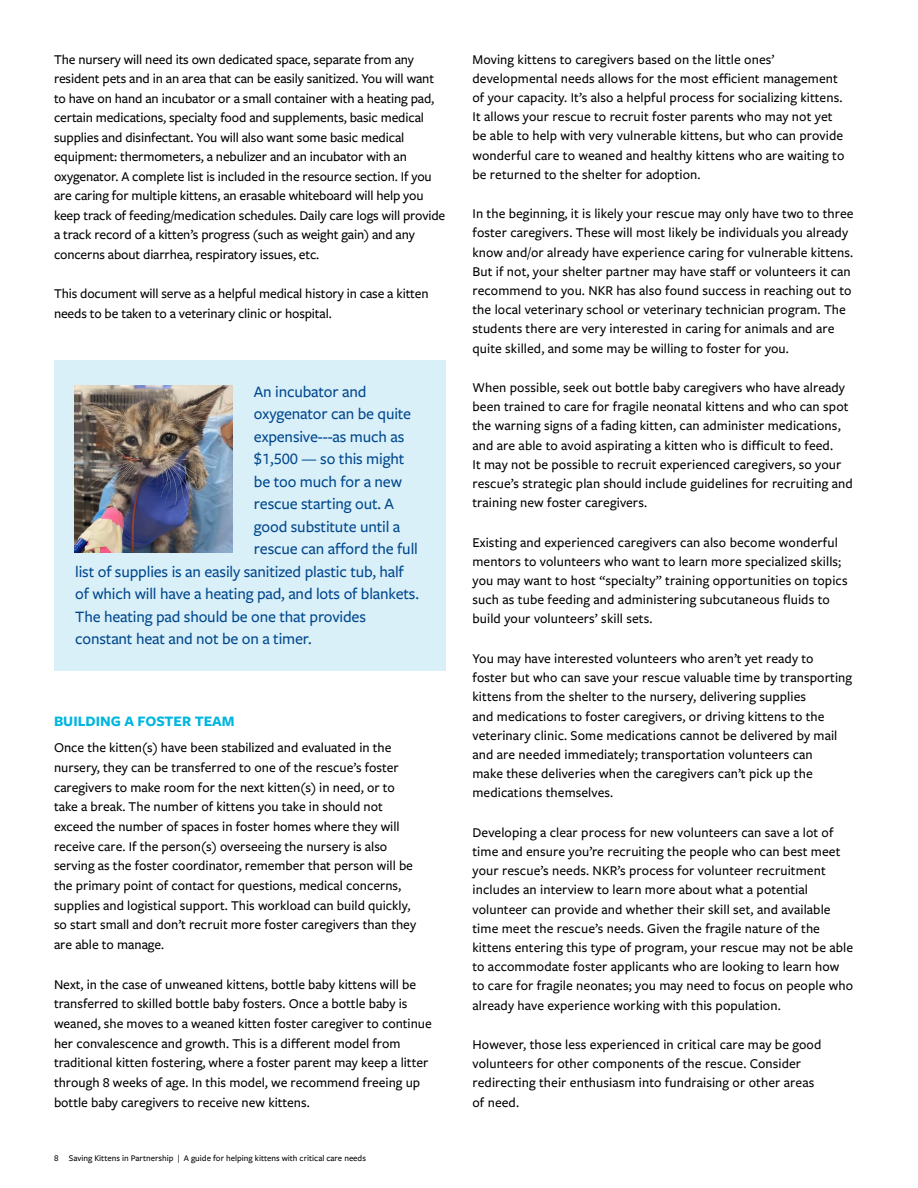
<style>
.page{position:relative;width:918px;height:1188px;background:#fff}
.page>*{position:absolute;margin:0;border:0;box-sizing:border-box;transform-origin:0 0}
.t1{font:500 16.5px "Freight Sans Pro";letter-spacing:-.01em;color:#00488e}
.t2{font:700 15px "Freight Sans Pro";color:#00b5df}
.t3{font:500 13.95px/19.2px "Freight Sans Pro";letter-spacing:.005em;color:#000}
.t4{font:500 9px "Freight Sans Pro";color:#000}
</style>
<div class="page">
<div style="left:54px;top:361px;width:392px;height:310px;background:#daf0f8"></div>
<img style="left:75px;top:386px;width:158px;height:166px">
<p class="t3" style="left:54px;top:49px;width:393px">The nursery will need its own dedicated space, separate from any resident pets and in an area that can be easily sanitized. You will want to have on hand an incubator or a small container with a heating pad, certain medications, specialty food and supplements, basic medical supplies and disinfectant. You will also want some basic medical equipment: thermometers, a nebulizer and an incubator with an oxygenator. A complete list is included in the resource section. If you are caring for multiple kittens, an erasable whiteboard will help you keep track of feeding/medication schedules. Daily care logs will provide a track record of a kitten’s progress (such as weight gain) and any concerns about diarrhea, respiratory issues, etc.</p>
<p class="t3" style="left:54px;top:284px;width:376px">This document will serve as a helpful medical history in case a kitten needs to be taken to a veterinary clinic or hospital.</p>
<p class="t1" style="left:254px;top:380px;width:114px">An incubator and</p>
<p class="t1" style="left:254px;top:403px;width:159px">oxygenator can be quite</p>
<p class="t1" style="left:254px;top:425px;width:152px">expensive---as much as</p>
<p class="t1" style="left:254px;top:448px;width:152px">$1,500 — so this might</p>
<p class="t1" style="left:254px;top:470px;width:150px">be too much for a new</p>
<p class="t1" style="left:254px;top:493px;width:142px">rescue starting out. A</p>
<p class="t1" style="left:254px;top:515px;width:148px">good substitute until a</p>
<p class="t1" style="left:254px;top:538px;width:165px">rescue can afford the full</p>
<p class="t1" style="left:75px;top:560px;width:330px">list of supplies is an easily sanitized plastic tub, half</p>
<p class="t1" style="left:75px;top:583px;width:345px">of which will have a heating pad, and lots of blankets.</p>
<p class="t1" style="left:75px;top:605px;width:292px">The heating pad should be one that provides</p>
<p class="t1" style="left:75px;top:628px;width:238px">constant heat and not be on a timer.</p>
<p class="t2" style="left:54px;top:711px;width:182px">BUILDING A FOSTER TEAM</p>
<p class="t3" style="left:54px;top:737px;width:364px;line-height:19.6px">Once the kitten(s) have been stabilized and evaluated in the nursery, they can be transferred to one of the rescue’s foster caregivers to make room for the next kitten(s) in need, or to take a break. The number of kittens you take in should not exceed the number of spaces in foster homes where they will receive care. If the person(s) overseeing the nursery is also serving as the foster coordinator, remember that person will be the primary point of contact for questions, medical concerns, supplies and logistical support. This workload can build quickly, so start small and don’t recruit more foster caregivers than they are able to manage.</p>
<p class="t3" style="left:54px;top:974px;width:379px;line-height:19.6px">Next, in the case of unweaned kittens, bottle baby kittens will be transferred to skilled bottle baby fosters. Once a bottle baby is weaned, she moves to a weaned kitten foster caregiver to continue her convalescence and growth. This is a different model from traditional kitten fostering, where a foster parent may keep a litter through 8 weeks of age. In this model, we recommend freeing up bottle baby caregivers to receive new kittens.</p>
<p class="t4" style="left:54px;top:1152px;width:313px">8 Saving Kittens in Partnership | A guide for helping kittens with critical care needs</p>
<p class="t3" style="left:472px;top:49px;width:373px">Moving kittens to caregivers based on the little ones’ developmental needs allows for the most efficient management of your capacity. It’s also a helpful process for socializing kittens.<br>It allows your rescue to recruit foster parents who may not yet be able to help with very vulnerable kittens, but who can provide wonderful care to weaned and healthy kittens who are waiting to be returned to the shelter for adoption.</p>
<p class="t3" style="left:472px;top:204px;width:383px">In the beginning, it is likely your rescue may only have two to three foster caregivers. These will most likely be individuals you already know and/or already have experience caring for vulnerable kittens.<br>But if not, your shelter partner may have staff or volunteers it can recommend to you. NKR has also found success in reaching out to the local veterinary school or veterinary technician program. The students there are very interested in caring for animals and are quite skilled, and some may be willing to foster for you.</p>
<p class="t3" style="left:472px;top:377px;width:382px">When possible, seek out bottle baby caregivers who have already been trained to care for fragile neonatal kittens and who can spot the warning signs of a fading kitten, can administer medications, and are able to avoid aspirating a kitten who is difficult to feed.<br>It may not be possible to recruit experienced caregivers, so your rescue’s strategic plan should include guidelines for recruiting and training new foster caregivers.</p>
<p class="t3" style="left:472px;top:532px;width:377px">Existing and experienced caregivers can also become wonderful mentors to volunteers who want to learn more specialized skills; you may want to host “specialty” training opportunities on topics such as tube feeding and administering subcutaneous fluids to build your volunteers’ skill sets.</p>
<p class="t3" style="left:472px;top:648px;width:381px">You may have interested volunteers who aren’t yet ready to<br>foster but who can save your rescue valuable time by transporting kittens from the shelter to the nursery, delivering supplies<br>and medications to foster caregivers, or driving kittens to the veterinary clinic. Some medications cannot be delivered by mail and are needed immediately; transportation volunteers can<br>make these deliveries when the caregivers can’t pick up the medications themselves.</p>
<p class="t3" style="left:472px;top:822px;width:382px">Developing a clear process for new volunteers can save a lot of time and ensure you’re recruiting the people who can best meet your rescue’s needs. NKR’s process for volunteer recruitment includes an interview to learn more about what a potential volunteer can provide and whether their skill set, and available time meet the rescue’s needs. Given the fragile nature of the kittens entering this type of program, your rescue may not be able to accommodate foster applicants who are looking to learn how to care for fragile neonates; you may need to focus on people who already have experience working with this population.</p>
<p class="t3" style="left:472px;top:1034px;width:350px">However, those less experienced in critical care may be good volunteers for other components of the rescue. Consider redirecting their enthusiasm into fundraising or other areas of need.</p>
</div>
